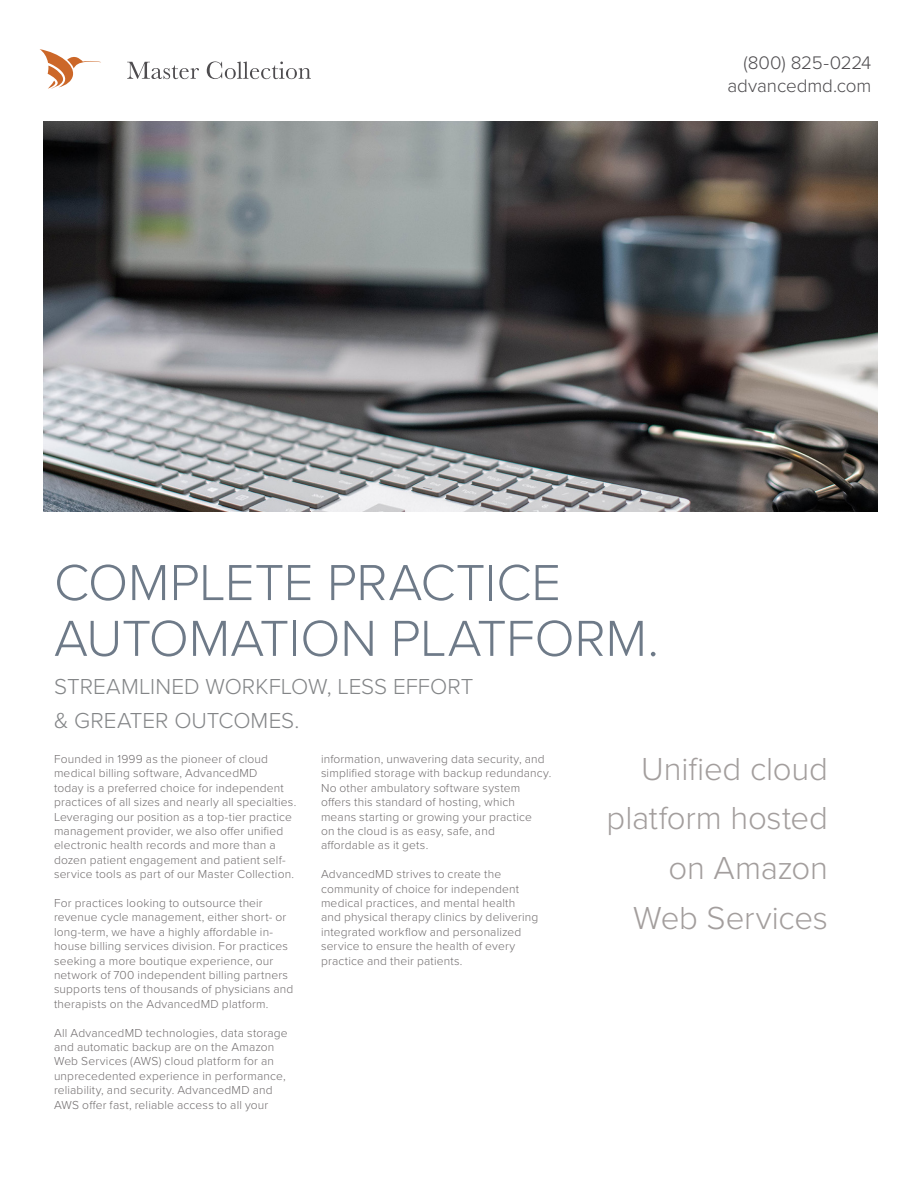
<style>
.page{position:relative;width:918px;height:1188px;background:#fff}
.page>*{position:absolute;margin:0;border:0;box-sizing:border-box;transform-origin:0 0}
.t1{font:300 52.5px/55.8px "Proxima Nova";letter-spacing:-.005em;color:#6e7a88}
.t2{font:300 33px/49.8px "Proxima Nova";letter-spacing:-.01em;color:#a39e9d;text-align:right}
.t3{font:300 22.5px/34.8px "Proxima Nova";color:#838587}
.t4{font:300 18.9px/23.2px "Proxima Nova";letter-spacing:-.005em;color:#4e4c4f;text-align:right}
.t5{font:300 12px/14.4px "Proxima Nova";letter-spacing:.015em;color:#716d6e}
</style>
<div class="page">
<img style="left:43px;top:122px;width:834px;height:389px">
<svg style="left:127px;top:62px;width:72px;height:17px"></svg>
<svg style="left:207px;top:61px;width:104px;height:18px"></svg>
<svg style="left:40px;top:49px;width:61px;height:40px"></svg>
<h3 class="t4" style="left:728px;top:50px;width:145px">(800) 825-0224 advancedmd.com</h3>
<h1 class="t1" style="left:54px;top:552px;width:606px">COMPLETE PRACTICE<br>AUTOMATION PLATFORM.</h1>
<h3 class="t3" style="left:54px;top:668px;width:421px">STREAMLINED WORKFLOW, LESS EFFORT &amp; GREATER OUTCOMES.</h3>
<p class="t5" style="left:321px;top:751px;width:232px">information, unwavering data security, and simplified storage with backup redundancy.<br>No other ambulatory software system offers this standard of hosting, which means starting or growing your practice<br>on the cloud is as easy, safe, and affordable as it gets.</p>
<p class="t5" style="left:321px;top:866px;width:219px">AdvancedMD strives to create the community of choice for independent medical practices, and mental health<br>and physical therapy clinics by delivering integrated workflow and personalized service to ensure the health of every practice and their patients.</p>
<p class="t5" style="left:54px;top:751px;width:244px">Founded in 1999 as the pioneer of cloud medical billing software, AdvancedMD<br>today is a preferred choice for independent practices of all sizes and nearly all specialties.<br>Leveraging our position as a top-tier practice management provider, we also offer unified electronic health records and more than a dozen patient engagement and patient self&shy;service tools as part of our Master Collection.</p>
<p class="t5" style="left:54px;top:895px;width:241px">For practices looking to outsource their revenue cycle management, either short- or long-term, we have a highly affordable in&shy;house billing services division. For practices seeking a more boutique experience, our network of 700 independent billing partners supports tens of thousands of physicians and therapists on the AdvancedMD platform.</p>
<p class="t5" style="left:54px;top:1025px;width:235px">All AdvancedMD technologies, data storage and automatic backup are on the Amazon Web Services (AWS) cloud platform for an unprecedented experience in performance, reliability, and security. AdvancedMD and AWS offer fast, reliable access to all your</p>
<h2 class="t2" style="left:607px;top:742px;width:223px">Unified cloud platform hosted on Amazon<br>Web Services</h2>
</div>
